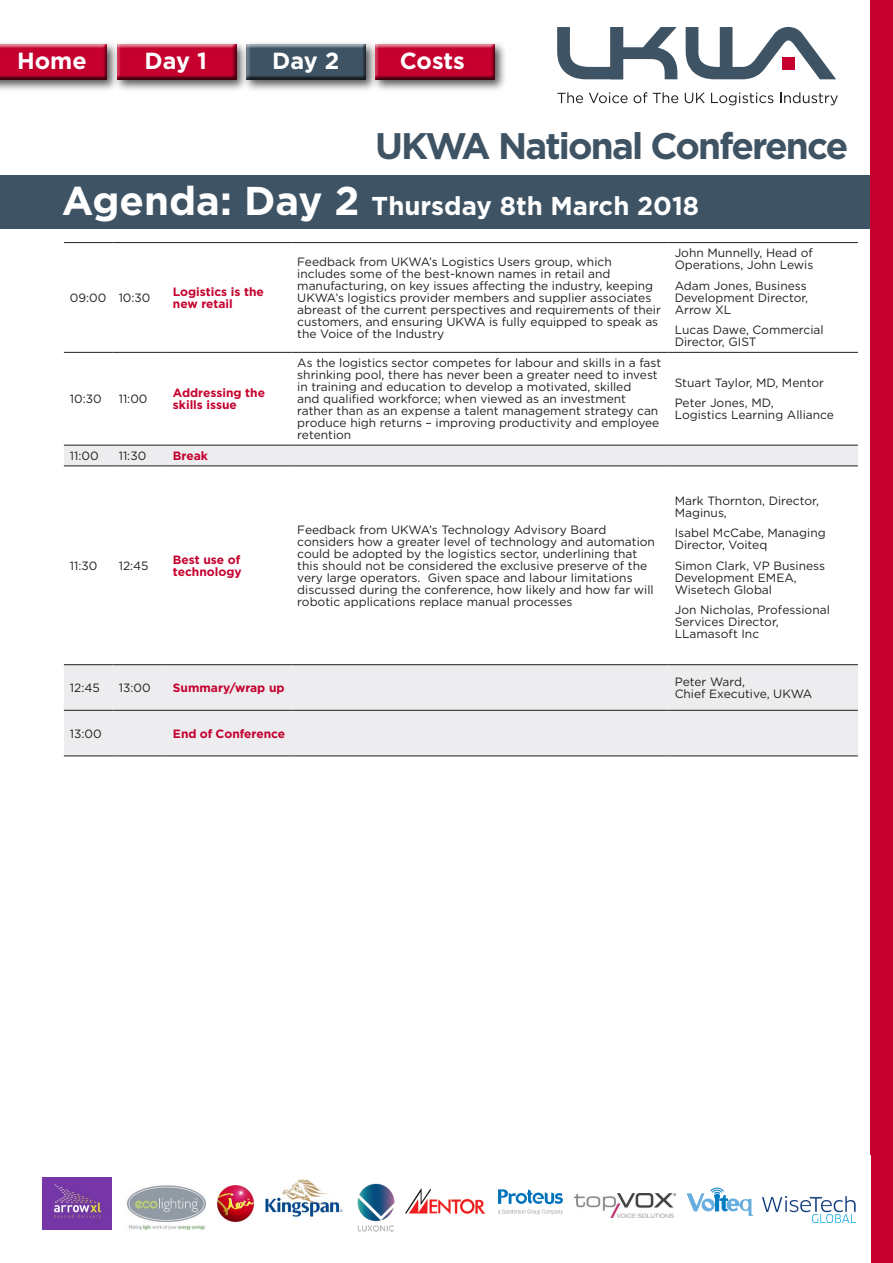
<style>
.page{position:relative;width:893px;height:1263px;background:#fff}
.page>*{position:absolute;margin:0;border:0;box-sizing:border-box;transform-origin:0 0}
.t1{font:700 36.9px "Gotham";letter-spacing:-.05em;color:#3e5364}
.t2{font:700 25.8px "Gotham";color:#fff}
.t3{font:700 23.25px "Gotham";color:#fff}
.t4{font:12px/12px "Gotham";color:#231f20}
.t5{font:700 12px/12px "Gotham";color:#c5002e}
.s1{font-size:40.2px}
</style>
<div class="page">
<div style="left:0;top:176px;width:870px;height:53px;background:#3e5364"></div>
<div style="left:0;top:41px;width:119px;height:51px;background:#231f20;opacity:.75"></div>
<div style="left:0;top:43px;width:107px;height:36px;background:#ededed"></div>
<div style="left:0;top:44px;width:107px;height:37px;background:#231f20;opacity:.75"></div>
<div style="left:113px;top:41px;width:135px;height:51px;background:#231f20;opacity:.75"></div>
<div style="left:116px;top:43px;width:121px;height:36px;background:#ededed"></div>
<div style="left:116px;top:44px;width:121px;height:37px;background:#231f20;opacity:.75"></div>
<div style="left:243px;top:41px;width:135px;height:51px;background:#231f20;opacity:.75"></div>
<div style="left:245px;top:43px;width:122px;height:36px;background:#ededed"></div>
<div style="left:245px;top:44px;width:122px;height:37px;background:#231f20;opacity:.75"></div>
<div style="left:371px;top:41px;width:136px;height:51px;background:#231f20;opacity:.75"></div>
<div style="left:374px;top:43px;width:121px;height:36px;background:#ededed"></div>
<div style="left:374px;top:44px;width:121px;height:37px;background:#231f20;opacity:.75"></div>
<div style="left:870px;top:0;width:23px;height:1263px;background:#c5002e"></div>
<svg style="left:557px;top:27px;width:120px;height:52px"></svg>
<svg style="left:686px;top:27px;width:150px;height:52px"></svg>
<div style="left:782px;top:57px;width:13px;height:13px;background:#c5002e"></div>
<svg style="left:557px;top:92px;width:26px;height:11px"></svg>
<svg style="left:589px;top:93px;width:39px;height:10px"></svg>
<svg style="left:634px;top:92px;width:13px;height:11px"></svg>
<svg style="left:653px;top:92px;width:25px;height:11px"></svg>
<svg style="left:685px;top:93px;width:20px;height:10px"></svg>
<svg style="left:711px;top:93px;width:62px;height:12px"></svg>
<svg style="left:780px;top:92px;width:58px;height:13px"></svg>
<img style="left:43px;top:1177px;width:69px;height:52px">
<svg style="left:687px;top:1187px;width:66px;height:29px"></svg>
<img style="left:218px;top:1186px;width:35px;height:35px">
<svg style="left:498px;top:1189px;width:65px;height:25px"></svg>
<img style="left:762px;top:1196px;width:93px;height:26px">
<img style="left:357px;top:1183px;width:38px;height:49px">
<img style="left:575px;top:1193px;width:100px;height:24px">
<img style="left:406px;top:1188px;width:79px;height:25px">
<img style="left:126px;top:1185px;width:80px;height:45px">
<img style="left:265px;top:1179px;width:78px;height:38px">
<svg style="left:64px;top:446px;width:794px;height:310px"></svg>
<hr style="left:64px;top:242px;width:49px;height:1px;background:#231f20">
<hr style="left:113px;top:242px;width:54px;height:1px;background:#231f20">
<hr style="left:167px;top:242px;width:124px;height:1px;background:#231f20">
<hr style="left:291px;top:242px;width:378px;height:1px;background:#231f20">
<hr style="left:669px;top:242px;width:189px;height:1px;background:#231f20">
<hr style="left:64px;top:352px;width:49px;height:1px;background:#231f20">
<hr style="left:113px;top:352px;width:54px;height:1px;background:#231f20">
<hr style="left:167px;top:352px;width:124px;height:1px;background:#231f20">
<hr style="left:291px;top:352px;width:378px;height:1px;background:#231f20">
<hr style="left:669px;top:352px;width:189px;height:1px;background:#231f20">
<hr style="left:64px;top:445px;width:49px;height:1px;background:#231f20">
<hr style="left:113px;top:445px;width:54px;height:1px;background:#231f20">
<hr style="left:167px;top:445px;width:124px;height:1px;background:#231f20">
<hr style="left:291px;top:445px;width:378px;height:1px;background:#231f20">
<hr style="left:669px;top:445px;width:189px;height:1px;background:#231f20">
<hr style="left:64px;top:466px;width:49px;height:1px;background:#231f20">
<hr style="left:113px;top:466px;width:54px;height:1px;background:#231f20">
<hr style="left:167px;top:466px;width:124px;height:1px;background:#231f20">
<hr style="left:291px;top:466px;width:378px;height:1px;background:#231f20">
<hr style="left:669px;top:466px;width:189px;height:1px;background:#231f20">
<hr style="left:64px;top:664px;width:49px;height:1px;background:#231f20">
<hr style="left:113px;top:664px;width:54px;height:1px;background:#231f20">
<hr style="left:167px;top:664px;width:124px;height:1px;background:#231f20">
<hr style="left:291px;top:664px;width:378px;height:1px;background:#231f20">
<hr style="left:669px;top:664px;width:189px;height:1px;background:#231f20">
<hr style="left:64px;top:710px;width:49px;height:1px;background:#231f20">
<hr style="left:113px;top:710px;width:54px;height:1px;background:#231f20">
<hr style="left:167px;top:710px;width:124px;height:1px;background:#231f20">
<hr style="left:291px;top:710px;width:378px;height:1px;background:#231f20">
<hr style="left:669px;top:710px;width:189px;height:1px;background:#231f20">
<hr style="left:64px;top:756px;width:49px;height:1px;background:#231f20">
<hr style="left:113px;top:756px;width:54px;height:1px;background:#231f20">
<hr style="left:167px;top:756px;width:124px;height:1px;background:#231f20">
<hr style="left:291px;top:756px;width:378px;height:1px;background:#231f20">
<hr style="left:669px;top:756px;width:189px;height:1px;background:#231f20">
<h3 class="t3" style="left:17px;top:47px;width:71px">Home</h3>
<h3 class="t3" style="left:145px;top:47px;width:64px">Day 1</h3>
<h3 class="t3" style="left:272px;top:47px;width:69px">Day 2</h3>
<h3 class="t3" style="left:400px;top:47px;width:67px">Costs</h3>
<h1 class="t1" style="left:375px;top:124px;width:475px">UKWA National Conference</h1>
<h2 class="t2" style="left:62px;top:191px;width:639px"><span class="s1">Agenda: Day 2</span> Thursday 8th March 2018</h2>
<p class="t4" style="left:70px;top:291px;width:82px">09:00 10:30</p>
<p class="t5" style="left:173px;top:285px;width:93px">Logistics is the new retail</p>
<p class="t4" style="left:70px;top:393px;width:33px">10:30</p>
<p class="t4" style="left:119px;top:393px;width:30px">11:00</p>
<p class="t5" style="left:173px;top:387px;width:94px">Addressing the skills issue</p>
<p class="t4" style="left:70px;top:449px;width:30px">11:00</p>
<p class="t4" style="left:119px;top:449px;width:29px">11:30</p>
<p class="t5" style="left:173px;top:449px;width:37px">Break</p>
<p class="t4" style="left:70px;top:559px;width:29px">11:30</p>
<p class="t4" style="left:119px;top:559px;width:31px">12:45</p>
<p class="t5" style="left:173px;top:553px;width:70px">Best use of technology</p>
<p class="t4" style="left:297px;top:255px;width:365px">Feedback from UKWA’s Logistics Users group, which includes some of the best-known names in retail and manufacturing, on key issues affecting the industry, keeping UKWA’s logistics provider members and supplier associates abreast of the current perspectives and requirements of their customers, and ensuring UKWA is fully equipped to speak as the Voice of the Industry</p>
<p class="t4" style="left:675px;top:247px;width:140px">John Munnelly, Head of<br>Operations, John Lewis</p>
<p class="t4" style="left:675px;top:279px;width:135px;text-align:justify">Adam Jones, Business Development Director, Arrow XL</p>
<p class="t4" style="left:675px;top:324px;width:150px">Lucas Dawe, Commercial<br>Director, GIST</p>
<p class="t4" style="left:297px;top:357px;width:365px">As the logistics sector competes for labour and skills in a fast shrinking pool, there has never been a greater need to invest in training and education to develop a motivated, skilled<br>and qualified workforce; when viewed as an investment rather than as an expense a talent management strategy can produce high returns – improving productivity and employee retention</p>
<p class="t4" style="left:675px;top:372px;width:151px;line-height:20.5px">Stuart Taylor, MD, Mentor<br>Peter Jones, MD,</p>
<p class="t4" style="left:675px;top:409px;width:161px">Logistics Learning Alliance</p>
<p class="t4" style="left:297px;top:523px;width:359px">Feedback from UKWA’s Technology Advisory Board considers how a greater level of technology and automation could be adopted by the logistics sector, underlining that this should not be considered the exclusive preserve of the very large operators. Given space and labour limitations discussed during the conference, how likely and how far will robotic applications replace manual processes</p>
<p class="t4" style="left:675px;top:494px;width:146px">Mark Thornton, Director,<br>Maginus,</p>
<p class="t4" style="left:675px;top:527px;width:152px">Isabel McCabe, Managing<br>Director, Voiteq</p>
<p class="t4" style="left:675px;top:559px;width:152px">Simon Clark, VP Business<br>Development EMEA,<br>Wisetech Global</p>
<p class="t4" style="left:675px;top:604px;width:157px">Jon Nicholas, Professional<br>Services Director,<br>LLamasoft Inc</p>
<p class="t4" style="left:70px;top:681px;width:31px">12:45</p>
<p class="t4" style="left:119px;top:681px;width:33px">13:00</p>
<p class="t5" style="left:173px;top:681px;width:113px">Summary/wrap up</p>
<p class="t4" style="left:675px;top:675px;width:139px">Peter Ward,<br>Chief Executive, UKWA</p>
<p class="t4" style="left:70px;top:727px;width:33px">13:00</p>
<p class="t5" style="left:173px;top:727px;width:114px">End of Conference</p>
</div>
